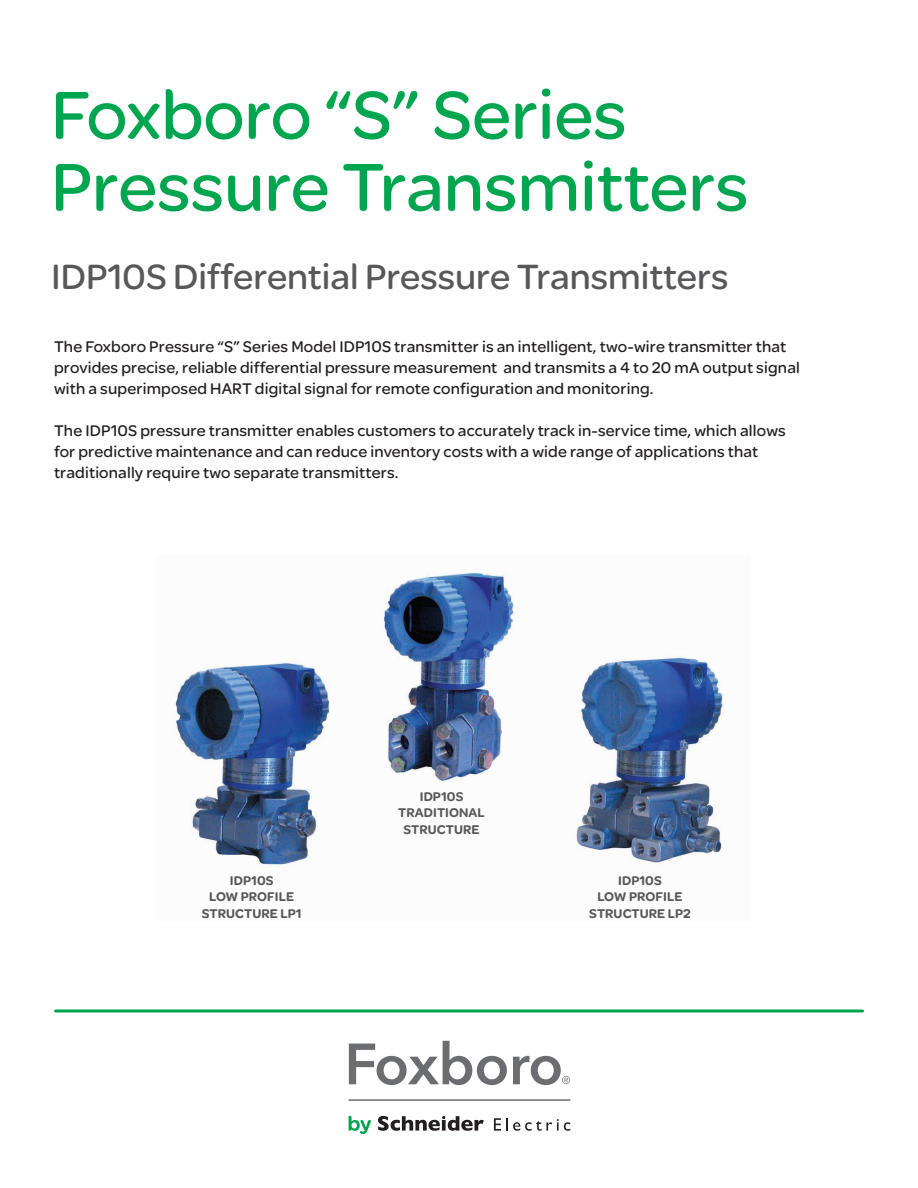
<style>
.page{position:relative;width:918px;height:1188px;background:#fff}
.page>*{position:absolute;margin:0;border:0;box-sizing:border-box;transform-origin:0 0}
.t1{font:72px/72px "SE Optimist";color:#00a54f}
.t2{font:37.5px "SE Optimist";color:#57585a}
.main_text{font:16.5px/21px "SE Optimist";letter-spacing:.01em;color:#231f20}
.main_text-2{font:900 13.5px/16.5px "SE Optimist";letter-spacing:.005em;color:#57585a;text-align:center}
</style>
<div class="page">
<img style="left:173px;top:572px;width:550px;height:295px">
<svg style="left:349px;top:1116px;width:22px;height:18px"></svg>
<svg style="left:378px;top:1116px;width:106px;height:15px"></svg>
<svg style="left:494px;top:1118px;width:76px;height:13px"></svg>
<hr style="left:349px;top:1100px;width:221px;height:1px;background:#231f20">
<svg style="left:349px;top:1041px;width:158px;height:44px"></svg>
<svg style="left:513px;top:1056px;width:57px;height:29px"></svg>
<hr style="left:56px;top:1010px;width:807px;height:2px;background:#00a54f">
<p class="t1" style="left:51px;top:77px;width:699px">Foxboro “S” Series<br>Pressure Transmitters</p>
<p class="t2" style="left:51px;top:251px;width:679px">IDP10S Differential Pressure Transmitters</p>
<p class="main_text" style="left:54px;top:336px;width:747px">The Foxboro Pressure “S” Series Model IDP10S transmitter is an intelligent, two-wire transmitter that provides precise, reliable differential pressure measurement and transmits a 4 to 20 mA output signal with a superimposed HART digital signal for remote configuration and monitoring.</p>
<p class="main_text" style="left:54px;top:420px;width:733px">The IDP10S pressure transmitter enables customers to accurately track in-service time, which allows for predictive maintenance and can reduce inventory costs with a wide range of applications that traditionally require two separate transmitters.</p>
<p class="main_text-2" style="left:202px;top:872px;width:101px">IDP10S<br>LOW PROFILE<br>STRUCTURE LP1</p>
<p class="main_text-2" style="left:398px;top:788px;width:88px">IDP10S<br>TRADITIONAL<br>STRUCTURE</p>
<p class="main_text-2" style="left:589px;top:872px;width:103px">IDP10S<br>LOW PROFILE<br>STRUCTURE LP2</p>
</div>
